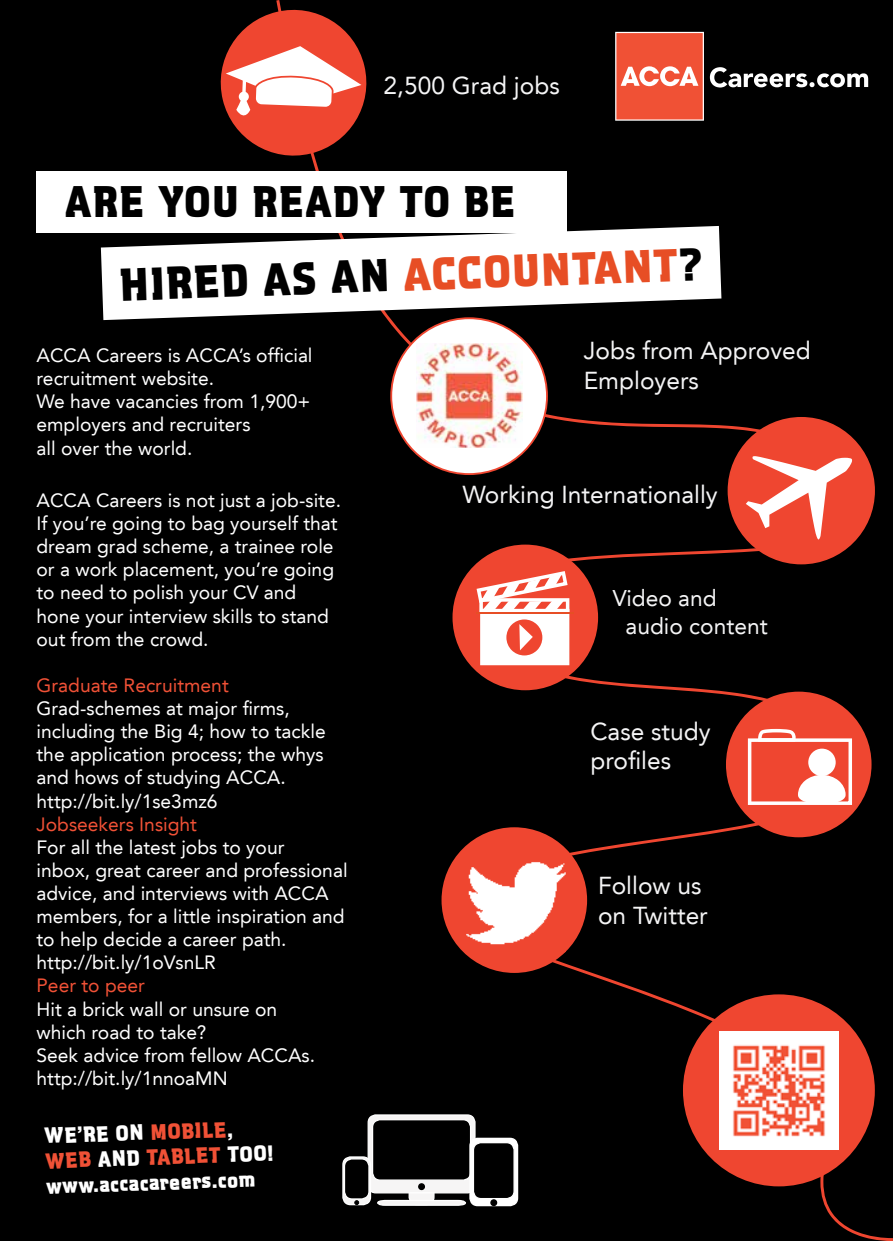
<style>
.page{position:relative;width:893px;height:1241px;background:#fff}
.page>*{position:absolute;margin:0;border:0;box-sizing:border-box;transform-origin:0 0}
.t1{font:43.75px "Aquarius CG No 8";color:#000}
.t2{font:42px "Aquarius CG No 8";color:#000}
.t3{font:24.5px/29.4px "Avenir LT";color:#f4f4f5}
.t4{font:22.75px/27.3px "Avenir LT";color:#f4f4f5}
.t5{font:21px/25.2px "Aquarius CG No 8";color:#fff}
.t6{font:19.25px/23.1px "Avenir LT";color:#fff}
.t7{font:19.25px "Avenir LT";color:#f05136}
.s1{font-style:inherit}
.s2{color:#e74e25}
.s3{color:#f05136}
</style>
<div class="page">
<div style="left:0;top:0;width:276px;height:1240px;background:#000"></div>
<div style="left:276px;top:0;width:617px;height:1240px;background:#000"></div>
<svg style="left:728px;top:417px;width:147px;height:147px;background:#c04f40"></svg>
<div style="left:452px;top:544px;width:146px;height:146px;background:#ef4630;border-radius:50%"></div>
<svg style="left:477px;top:571px;width:92px;height:94px"></svg>
<hr style="left:476px;top:611px;width:97px;height:2px;background:#e74e25">
<div style="left:726px;top:691px;width:145px;height:146px;background:#ef4630;border-radius:50%"></div>
<svg style="left:748px;top:728px;width:104px;height:76px"></svg>
<div style="left:441px;top:827px;width:146px;height:145px;background:#ef4630;border-radius:50%"></div>
<img style="left:466px;top:862px;width:100px;height:90px">
<div style="left:37px;top:171px;width:530px;height:62px;background:#fff"></div>
<svg style="left:101px;top:226px;width:620px;height:94px"></svg>
<svg style="left:213px;top:3px;width:161px;height:160px"></svg>
<div style="left:683px;top:994px;width:192px;height:192px;background:#ef4630;border-radius:50%"></div>
<img style="left:720px;top:1031px;width:118px;height:118px">
<svg style="left:390px;top:317px;width:158px;height:158px"></svg>
<img style="left:417px;top:343px;width:105px;height:105px">
<p class="t3" style="left:384px;top:71px;width:178px"><span class="s1">2,500 G</span>rad jobs</p>
<h2 class="t2" style="left:64px;top:176px;width:453px">ARE YOU READY TO BE</h2>
<h1 class="t1" style="left:118px;top:259px;width:586px;rotate:-2deg">HIRED AS AN <span class="s2">ACCOUNTANT</span>?</h1>
<p class="t6" style="left:37px;top:344px;width:278px">ACCA Careers is ACCA’s official recruitment website.<br>We have vacancies from 1,900+ employers and recruiters<br>all over the world.</p>
<p class="t6" style="left:37px;top:489px;width:306px">ACCA Careers is not just a job-site.<br>If you’re going to bag yourself that dream grad scheme, a trainee role or a work placement, you’re going to need to polish your CV and hone your interview skills to stand out from the crowd.</p>
<p class="t7" style="left:37px;top:674px;width:194px">Graduate Recruitment</p>
<p class="t6" style="left:37px;top:697px;width:291px">Grad-schemes at major firms, including the Big 4; how to tackle the application process; the whys and hows of studying ACCA. http://bit.ly/1se3mz6</p>
<p class="t7" style="left:37px;top:812px;width:162px">Jobseekers Insight</p>
<p class="t6" style="left:37px;top:835px;width:313px">For all the latest jobs to your<br>inbox, great career and professional advice, and interviews with ACCA members, for a little inspiration and to help decide a career path. http://bit.ly/1oVsnLR</p>
<p class="t7" style="left:37px;top:974px;width:110px">Peer to peer</p>
<p class="t6" style="left:37px;top:997px;width:280px">Hit a brick wall or unsure on which road to take?<br>Seek advice from fellow ACCAs. http://bit.ly/1nnoaMN</p>
<p class="t5" style="left:44px;top:1123px;width:230px;rotate:-2deg">WE’RE ON <span class="s3">MOBILE</span>,<br><span class="s3">WEB</span> AND <span class="s3">TABLET</span> TOO! www.accacareers.com</p>
<p class="t3" style="left:584px;top:336px;width:229px">Jobs from Approved<br>Employers</p>
<p class="t3" style="left:463px;top:479px;width:257px">Working Internationally</p>
<p class="t4" style="left:626px;top:584px;width:144px;text-indent:-13px">Video and audio content</p>
<p class="t3" style="left:590px;top:716px;width:122px">Case study profiles</p>
<p class="t3" style="left:598px;top:871px;width:111px">Follow us on Twitter</p>
</div>
